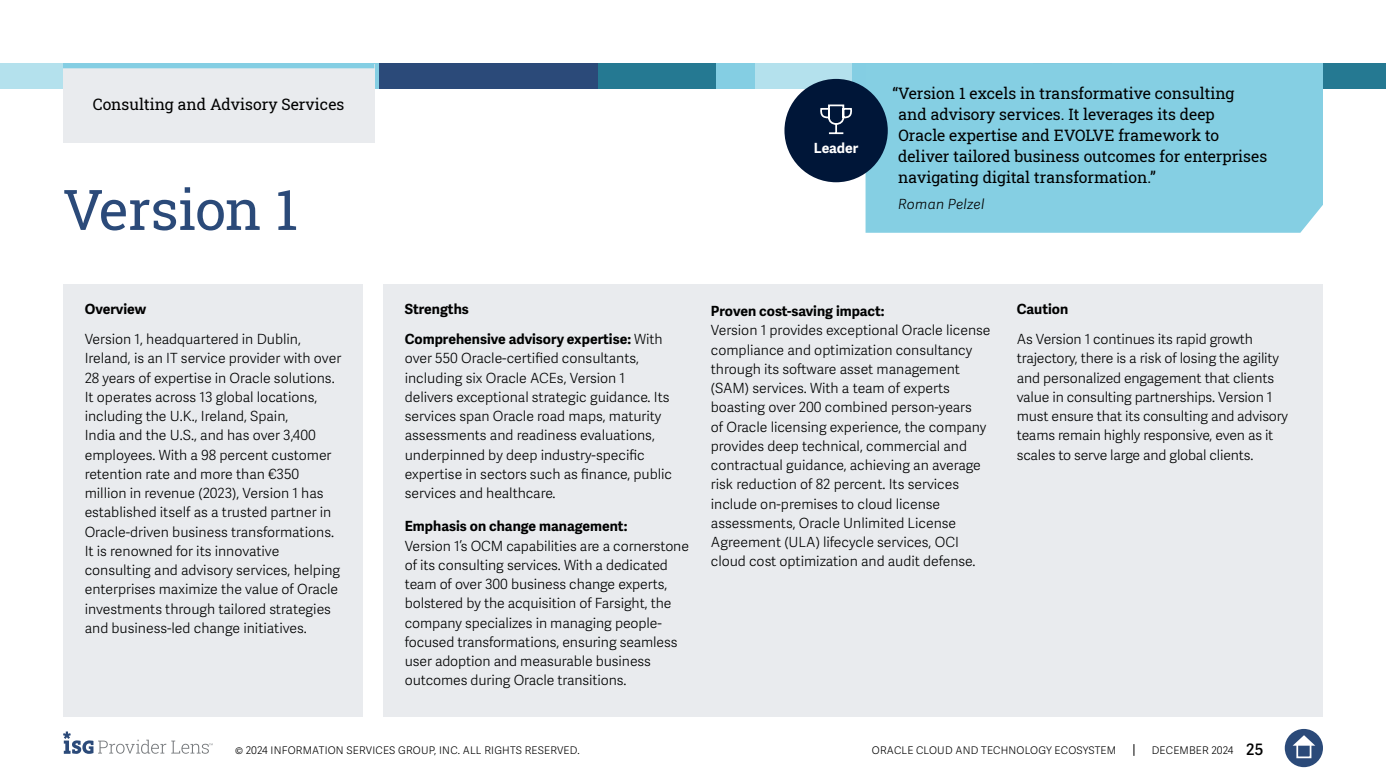
<style>
.page{position:relative;width:1386px;height:780px;background:#fff}
.page>*{position:absolute;margin:0;border:0;box-sizing:border-box;transform-origin:0 0}
.t1{font:56px "Roboto Slab";letter-spacing:-.02em;color:#2b4a79}
.t2{font:15.75px/21px "Roboto Slab ISG P Regular";color:#000}
.t3{font:300 14px/19.2px "Adelle Sans";color:#000101}
.t4{font:700 14px/29.8px "Adelle Sans";color:#000101}
.t5{font:700 14px "Adelle Sans";color:#000}
.t6{font:italic 300 14px "Adelle Sans";letter-spacing:.02em;color:#000}
.t7{font:700 14px "Adelle Sans";letter-spacing:-.01em;color:#fff}
.t8{font:300 10.5px "Adelle Sans";letter-spacing:.02em;color:#000}
.s1{color:#000}
.s2{font-weight:300}
.s3{font-weight:600;font-size:15.75px}
</style>
<div class="page">
<svg style="left:1133px;top:744px;width:1px;height:12px"></svg>
<div style="left:1285px;top:729px;width:38px;height:38px;background:#2b4a79;border-radius:50%"></div>
<svg style="left:1293px;top:735px;width:22px;height:10px"></svg>
<div style="left:1296px;top:743px;width:15px;height:15px;border:2px solid #fff"></div>
<svg style="left:63px;top:731px;width:150px;height:23px"></svg>
<div style="left:0;top:63px;width:158px;height:26px;background:#b4e1ed"></div>
<svg style="left:374px;top:63px;width:5px;height:26px"></svg>
<div style="left:850px;top:63px;width:184px;height:26px;background:#84cee3"></div>
<div style="left:1323px;top:63px;width:63px;height:26px;background:#257992"></div>
<div style="left:754px;top:63px;width:98px;height:26px;background:#b4e1ed"></div>
<div style="left:598px;top:63px;width:157px;height:26px;background:#84cee3"></div>
<div style="left:598px;top:63px;width:118px;height:26px;background:#257992"></div>
<div style="left:379px;top:63px;width:219px;height:26px;background:#2b4a79"></div>
<div style="left:866px;top:63px;width:457px;height:170px;background:#85cfe3"></div>
<div style="left:384px;top:284px;width:939px;height:433px;background:#e9ebee"></div>
<div style="left:64px;top:284px;width:299px;height:433px;background:#e9ebee"></div>
<div style="left:784px;top:79px;width:104px;height:103px;background:#001638;border-radius:50%"></div>
<svg style="left:820px;top:104px;width:32px;height:31px"></svg>
<div style="left:63px;top:64px;width:311px;height:79px;background:#e9ebee"></div>
<div style="left:63px;top:63px;width:311px;height:5px;background:#84cee3"></div>
<p class="t2" style="left:93px;top:93px;width:253px">Consulting and Advisory Services</p>
<h1 class="t1" style="left:63px;top:171px;width:237px">Version 1</h1>
<p class="t5" style="left:85px;top:301px;width:63px">Overview</p>
<p class="t3" style="left:85px;top:330px;width:258px">Version 1, headquartered in Dublin, Ireland, is an IT service provider with over 28 years of expertise in Oracle solutions.<br>It operates across 13 global locations, including the U.K., Ireland, Spain,<br>India and the U.S., and has over 3,400 employees. With a 98 percent customer retention rate and more than €350 million in revenue (2023), Version 1 has established itself as a trusted partner in Oracle-driven business transformations.<br>It is renowned for its innovative consulting and advisory services, helping enterprises maximize the value of Oracle investments through tailored strategies and business-led change initiatives.</p>
<p class="t7" style="left:814px;top:139px;width:46px">Leader</p>
<p class="t2" style="left:898px;top:82px;width:371px;text-indent:-6px">“Version 1 excels in transformative consulting<br>and advisory services. It leverages its deep<br>Oracle expertise and EVOLVE framework to deliver tailored business outcomes for enterprises navigating digital transformation.”</p>
<p class="t6" style="left:898px;top:196px;width:88px">Roman Pelzel</p>
<p class="t4" style="left:405px;top:295px;width:259px"><span class="s1">Strengths<br></span>Comprehensive advisory expertise: <span class="s2">With</span></p>
<p class="t3" style="left:405px;top:349px;width:269px">over 550 Oracle-certified consultants, including six Oracle ACEs, Version 1 delivers exceptional strategic guidance. Its services span Oracle road maps, maturity assessments and readiness evaluations, underpinned by deep industry-specific expertise in sectors such as finance, public services and healthcare.</p>
<p class="t4" style="left:405px;top:512px;width:224px">Emphasis on change management:</p>
<p class="t3" style="left:405px;top:536px;width:286px">Version 1’s OCM capabilities are a cornerstone of its consulting services. With a dedicated team of over 300 business change experts, bolstered by the acquisition of Farsight, the company specializes in managing people&shy;focused transformations, ensuring seamless user adoption and measurable business outcomes during Oracle transitions.</p>
<p class="t4" style="left:711px;top:296px;width:175px">Proven cost-saving impact:</p>
<p class="t3" style="left:711px;top:321px;width:281px">Version 1 provides exceptional Oracle license compliance and optimization consultancy through its software asset management (SAM) services. With a team of experts boasting over 200 combined person-years<br>of Oracle licensing experience, the company provides deep technical, commercial and contractual guidance, achieving an average risk reduction of 82 percent. Its services include on-premises to cloud license assessments, Oracle Unlimited License Agreement (ULA) lifecycle services, OCI cloud cost optimization and audit defense.</p>
<p class="t5" style="left:1017px;top:301px;width:53px">Caution</p>
<p class="t3" style="left:1017px;top:330px;width:273px">As Version 1 continues its rapid growth trajectory, there is a risk of losing the agility and personalized engagement that clients value in consulting partnerships. Version 1 must ensure that its consulting and advisory teams remain highly responsive, even as it scales to serve large and global clients.</p>
<p class="t8" style="left:235px;top:744px;width:346px">© 2024 INFORMATION SERVICES GROUP, INC. ALL RIGHTS RESERVED.</p>
<p class="t8" style="left:872px;top:744px;width:246px">ORACLE CLOUD AND TECHNOLOGY ECOSYSTEM</p>
<p class="t8" style="left:1152px;top:744px;width:113px">DECEMBER 2024 <span class="s3">25</span></p>
</div>
